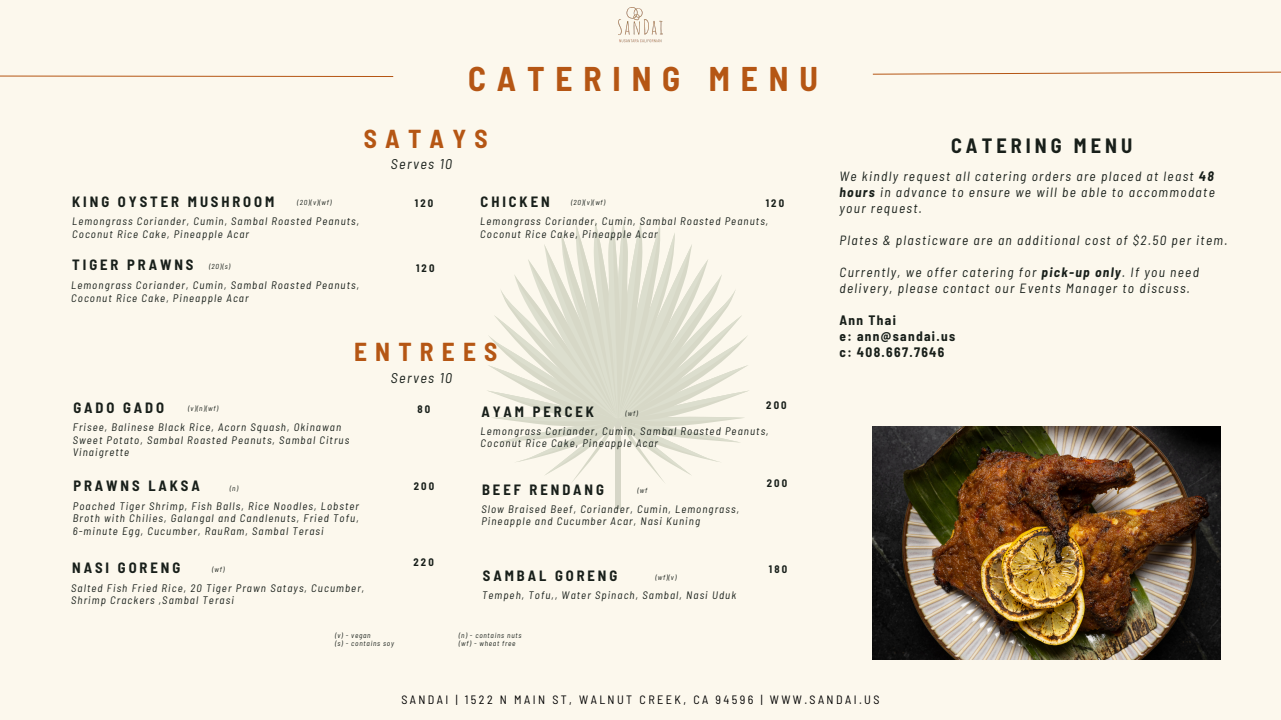
<style>
.page{position:relative;width:1281px;height:720px;background:#fcf8ed}
.page>*{position:absolute;margin:0;border:0;box-sizing:border-box;transform-origin:0 0}
.t1{font:700 semi-condensed 33.5px "Barlow";letter-spacing:.325em;color:#b55614}
.t2{font:700 semi-condensed 25.38px "Barlow";letter-spacing:.325em;color:#b55614}
.t3{font:700 semi-condensed 20.25px "Barlow";letter-spacing:.2em;color:#181f1a}
.t4{font:700 semi-condensed 14.62px "Barlow";letter-spacing:.2em;color:#181f1a}
.t5{font:italic semi-condensed 14.12px "Barlow";letter-spacing:.1em;color:#181f1a}
.t6{font:italic semi-condensed 13.38px/16px "Barlow";letter-spacing:.1em;color:#181f1a;text-align:justify}
.t7{font:700 semi-condensed 13.38px "Barlow";letter-spacing:.1em;color:#181f1a}
.t8{font:semi-condensed 12.12px "Barlow";letter-spacing:.2em;color:#000}
.t9{font:italic semi-condensed 10.88px/12.8px "Barlow";letter-spacing:.1em;color:#181f1a}
.t10{font:700 semi-condensed 10.62px "Barlow";letter-spacing:.2em;color:#181f1a}
.t11{font:italic semi-condensed 7.38px "Barlow";letter-spacing:.1em;color:#181f1a}
.s1{font-weight:700}
</style>
<div class="page">
<svg style="left:0;top:75px;width:394px;height:2px"></svg>
<svg style="left:872px;top:71px;width:409px;height:4px"></svg>
<img style="left:618px;top:8px;width:44px;height:34px">
<img style="left:873px;top:427px;width:347px;height:232px">
<div style="left:615px;top:418px;width:6px;height:91px;background:#d6d6c7"></div>
<svg style="left:487px;top:222px;width:262px;height:260px"></svg>
<p class="t1" style="left:468px;top:57px;width:351px">CATERING MENU</p>
<p class="t2" style="left:364px;top:123px;width:125px">SATAYS</p>
<p class="t5" style="left:391px;top:155px;width:63px">Serves 10</p>
<p class="t4" style="left:72px;top:193px;width:203px">KING OYSTER MUSHROOM</p>
<p class="t4" style="left:481px;top:193px;width:70px">CHICKEN</p>
<p class="t11" style="left:297px;top:198px;width:36px">(20)(v)(wf)</p>
<p class="t10" style="left:415px;top:196px;width:20px">120</p>
<p class="t11" style="left:571px;top:198px;width:36px">(20)(v)(wf)</p>
<p class="t10" style="left:766px;top:196px;width:20px">120</p>
<p class="t9" style="left:72px;top:214px;width:288px">Lemongrass Coriander, Cumin, Sambal Roasted Peanuts,<br>Coconut Rice Cake, Pineapple Acar</p>
<p class="t9" style="left:480px;top:214px;width:289px">Lemongrass Coriander, Cumin, Sambal Roasted Peanuts,<br>Coconut Rice Cake, Pineapple Acar</p>
<p class="t4" style="left:72px;top:256px;width:123px">TIGER PRAWNS</p>
<p class="t11" style="left:209px;top:261px;width:23px">(20)(s)</p>
<p class="t10" style="left:416px;top:261px;width:20px">120</p>
<p class="t9" style="left:71px;top:279px;width:289px">Lemongrass Coriander, Cumin, Sambal Roasted Peanuts,<br>Coconut Rice Cake, Pineapple Acar</p>
<p class="t4" style="left:73px;top:399px;width:92px">GADO GADO</p>
<p class="t2" style="left:354px;top:336px;width:145px">ENTREES</p>
<p class="t5" style="left:391px;top:368px;width:63px">Serves 10</p>
<p class="t11" style="left:188px;top:404px;width:32px">(v)(n)(wf)</p>
<p class="t10" style="left:417px;top:402px;width:14px">80</p>
<p class="t4" style="left:481px;top:402px;width:114px">AYAM PERCEK</p>
<p class="t11" style="left:625px;top:408px;width:14px">(wf)</p>
<p class="t10" style="left:766px;top:399px;width:22px">200</p>
<p class="t9" style="left:73px;top:420px;width:278px">Frisee, Balinese Black Rice, Acorn Squash, Okinawan<br>Sweet Potato, Sambal Roasted Peanuts, Sambal Citrus<br>Vinaigrette</p>
<p class="t9" style="left:481px;top:424px;width:289px">Lemongrass Coriander, Cumin, Sambal Roasted Peanuts,<br>Coconut Rice Cake, Pineapple Acar</p>
<p class="t4" style="left:73px;top:477px;width:128px">PRAWNS LAKSA</p>
<p class="t11" style="left:230px;top:484px;width:10px">(n)</p>
<p class="t10" style="left:414px;top:479px;width:22px">200</p>
<p class="t4" style="left:482px;top:480px;width:123px">BEEF RENDANG</p>
<p class="t11" style="left:637px;top:486px;width:11px">(wf</p>
<p class="t10" style="left:766px;top:476px;width:22px">200</p>
<p class="t9" style="left:73px;top:499px;width:288px;text-align:justify">Poached Tiger Shrimp, Fish Balls, Rice Noodles, Lobster Broth with Chilies, Galangal and Candlenuts, Fried Tofu, 6-minute Egg, Cucumber, RauRam, Sambal Terasi</p>
<p class="t9" style="left:481px;top:502px;width:259px">Slow Braised Beef, Coriander, Cumin, Lemongrass,<br>Pineapple and Cucumber Acar, Nasi Kuning</p>
<p class="t4" style="left:72px;top:558px;width:109px">NASI GORENG</p>
<p class="t11" style="left:212px;top:565px;width:14px">(wf)</p>
<p class="t10" style="left:413px;top:556px;width:22px">220</p>
<p class="t4" style="left:483px;top:566px;width:136px">SAMBAL GORENG</p>
<p class="t11" style="left:655px;top:573px;width:23px">(wf)(v)</p>
<p class="t10" style="left:769px;top:563px;width:20px">180</p>
<p class="t9" style="left:71px;top:581px;width:294px">Salted Fish Fried Rice, 20 Tiger Prawn Satays, Cucumber,<br>Shrimp Crackers ,Sambal Terasi</p>
<p class="t9" style="left:482px;top:588px;width:256px">Tempeh, Tofu,, Water Spinach, Sambal, Nasi Uduk</p>
<p class="t11" style="left:335px;top:630px;width:37px">(v) - vegan</p>
<p class="t11" style="left:335px;top:639px;width:60px">(s) - contains soy</p>
<p class="t11" style="left:459px;top:630px;width:64px">(n) - contains nuts</p>
<p class="t11" style="left:459px;top:639px;width:58px">(wf) - wheat free</p>
<p class="t3" style="left:951px;top:133px;width:183px">CATERING MENU</p>
<p class="t6" style="left:839px;top:168px;width:377px">We kindly request all catering orders are placed at least <span class="s1">48 hours</span> in advance to ensure we will be able to accommodate your request.</p>
<p class="t6" style="left:839px;top:232px;width:389px">Plates &amp; plasticware are an additional cost of $2.50 per item.</p>
<p class="t6" style="left:839px;top:264px;width:361px">Currently, we offer catering for <span class="s1">pick-up only</span>. If you need delivery, please contact our Events Manager to discuss.</p>
<p class="t7" style="left:839px;top:311px;width:58px">Ann Thai</p>
<p class="t7" style="left:839px;top:327px;width:117px">e: ann@sandai.us</p>
<p class="t7" style="left:839px;top:343px;width:106px">c: 408.667.7646</p>
<p class="t8" style="left:401px;top:692px;width:479px">SANDAI | 1522 N MAIN ST, WALNUT CREEK, CA 94596 | WWW.SANDAI.US</p>
</div>
